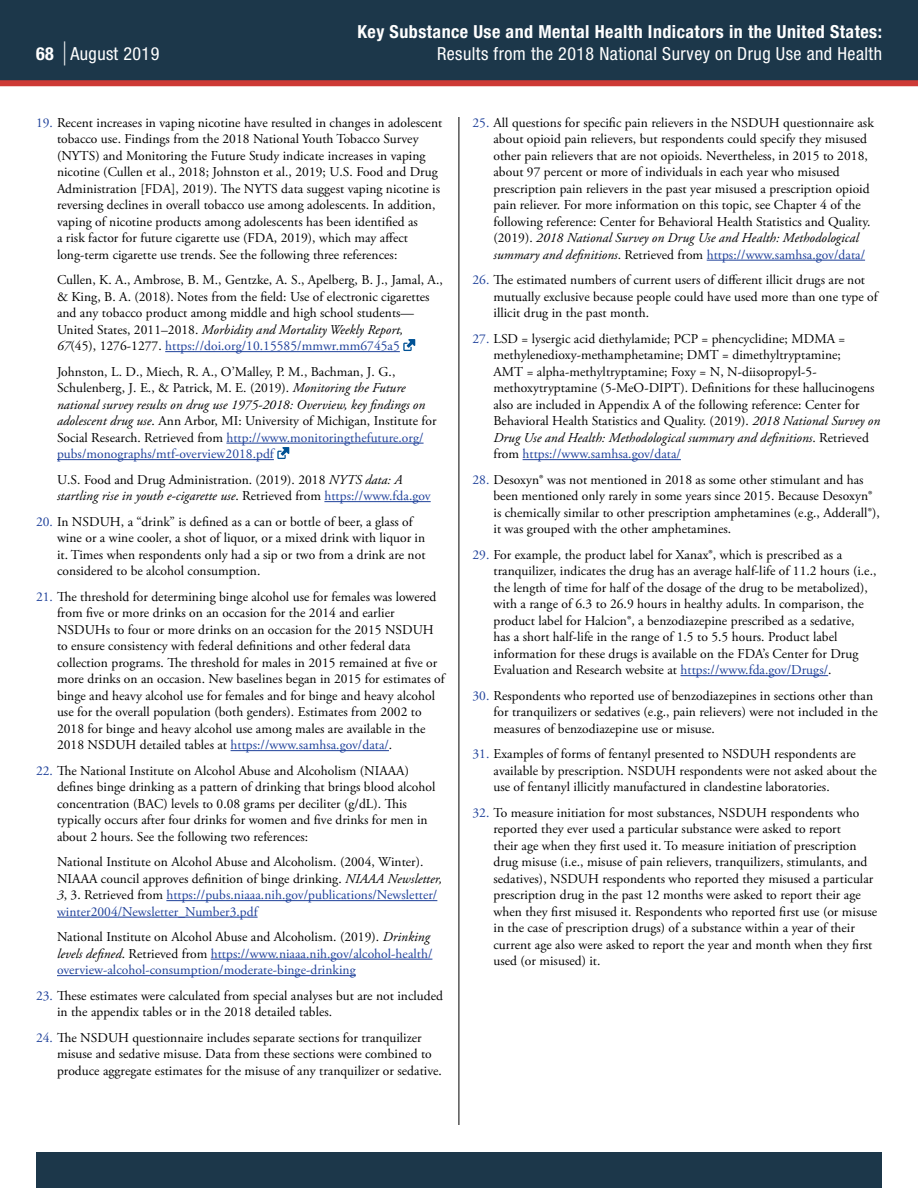
<style>
.page{position:relative;width:918px;height:1188px;background:#fff}
.page>*{position:absolute;margin:0;border:0;box-sizing:border-box;transform-origin:0 0}
.t1{font:condensed 18px "Helvetica Neue LT Std";letter-spacing:.025em;color:#fff}
.t2{font:700 condensed 18px "Helvetica Neue LT Std";letter-spacing:.025em;color:#fff}
.t3{font:13.5px/16.5px "Adobe Garamond Pro";letter-spacing:.005em;color:#000}
.t4{font:13.5px/16.5px "Adobe Garamond Pro";letter-spacing:.005em;color:#1f419a}
.s1{font-size:32.4px}
.s2{color:#1f419a}
.s3{font-style:italic}
.s4{color:#000}
.s5{font-style:italic;color:#000}
</style>
<div class="page">
<div style="left:0;top:0;width:918px;height:81px;background:#1c374a"></div>
<div style="left:36px;top:1152px;width:846px;height:36px;background:#1c374a"></div>
<hr style="left:459px;top:117px;width:1px;height:1008px;background:#000">
<div style="left:0;top:80px;width:918px;height:6px;background:#ce3a36"></div>
<hr style="left:165px;top:351px;width:235px;height:1px;background:#1f419a">
<hr style="left:226px;top:443px;width:198px;height:1px;background:#1f419a">
<hr style="left:57px;top:459px;width:217px;height:1px;background:#1f419a">
<hr style="left:324px;top:501px;width:107px;height:1px;background:#1f419a">
<hr style="left:231px;top:750px;width:158px;height:1px;background:#1f419a">
<hr style="left:166px;top:900px;width:271px;height:1px;background:#1f419a">
<hr style="left:57px;top:917px;width:201px;height:1px;background:#1f419a">
<hr style="left:211px;top:959px;width:221px;height:1px;background:#1f419a">
<hr style="left:57px;top:975px;width:299px;height:1px;background:#1f419a">
<svg style="left:403px;top:339px;width:12px;height:12px"></svg>
<svg style="left:277px;top:447px;width:12px;height:12px"></svg>
<hr style="left:680px;top:675px;width:148px;height:1px;background:#1f419a">
<hr style="left:707px;top:260px;width:158px;height:1px;background:#1f419a">
<hr style="left:523px;top:459px;width:158px;height:1px;background:#1f419a">
<h1 class="t2" style="left:358px;top:21px;width:526px">Key Substance Use and Mental Health Indicators in the United States:</h1>
<h1 class="t1" style="left:63px;top:43px;width:98px"><span class="s1">|</span> August 2019</h1>
<h1 class="t2" style="left:36px;top:43px;width:19px">68</h1>
<h1 class="t1" style="left:437px;top:43px;width:446px">Results from the 2018 National Survey on Drug Use and Health</h1>
<p class="t3" style="left:57px;top:115px;width:387px;text-indent:-21px"><span class="s2">19.</span> Recent increases in vaping nicotine have resulted in changes in adolescent tobacco use. Findings from the 2018 National Youth Tobacco Survey (NYTS) and Monitoring the Future Study indicate increases in vaping nicotine (Cullen et al., 2018; Johnston et al., 2019; U.S. Food and Drug Administration [FDA], 2019). The NYTS data suggest vaping nicotine is reversing declines in overall tobacco use among adolescents. In addition, vaping of nicotine products among adolescents has been identified as<br>a risk factor for future cigarette use (FDA, 2019), which may affect long-term cigarette use trends. See the following three references:</p>
<p class="t3" style="left:57px;top:272px;width:387px">Cullen, K. A., Ambrose, B. M., Gentzke, A. S., Apelberg, B. J., Jamal, A., &amp; King, B. A. (2018). Notes from the field: Use of electronic cigarettes and any tobacco product among middle and high school students— United States, 2011–2018. <span class="s3">Morbidity and Mortality Weekly Report, 67</span>(45), 1276-1277. <span class="s2">https://doi.org/10.15585/mmwr.mm6745a5</span></p>
<p class="t3" style="left:57px;top:364px;width:381px">Johnston, L. D., Miech, R. A., O’Malley, P. M., Bachman, J. G., Schulenberg, J. E., &amp; Patrick, M. E. (2019). <span class="s3">Monitoring the Future national survey results on drug use 1975‑2018: Overview, key findings on adolescent drug use</span>. Ann Arbor, MI: University of Michigan, Institute for Social Research. Retrieved from <span class="s2">http://www.monitoringthefuture.org/ pubs/monographs/mtf-overview2018.pdf</span></p>
<p class="t3" style="left:57px;top:472px;width:375px">U.S. Food and Drug Administration. (2019). 2018 <span class="s3">NYTS data: A startling rise in youth e‑cigarette use</span>. Retrieved from <span class="s2">https://www.fda.gov</span></p>
<p class="t3" style="left:57px;top:514px;width:370px;text-indent:-21px"><span class="s2">20.</span> In NSDUH, a “drink” is defined as a can or bottle of beer, a glass of wine or a wine cooler, a shot of liquor, or a mixed drink with liquor in it. Times when respondents only had a sip or two from a drink are not considered to be alcohol consumption.</p>
<p class="t3" style="left:57px;top:589px;width:389px;text-indent:-21px"><span class="s2">21.</span> The threshold for determining binge alcohol use for females was lowered from five or more drinks on an occasion for the 2014 and earlier NSDUHs to four or more drinks on an occasion for the 2015 NSDUH to ensure consistency with federal definitions and other federal data collection programs. The threshold for males in 2015 remained at five or more drinks on an occasion. New baselines began in 2015 for estimates of binge and heavy alcohol use for females and for binge and heavy alcohol use for the overall population (both genders). Estimates from 2002 to 2018 for binge and heavy alcohol use among males are available in the 2018 NSDUH detailed tables at <span class="s2">https://www.samhsa.gov/data/</span>.</p>
<p class="t3" style="left:57px;top:763px;width:380px;text-indent:-21px"><span class="s2">22.</span> The National Institute on Alcohol Abuse and Alcoholism (NIAAA) defines binge drinking as a pattern of drinking that brings blood alcohol concentration (BAC) levels to 0.08 grams per deciliter (g/dL). This typically occurs after four drinks for women and five drinks for men in about 2 hours. See the following two references:</p>
<p class="t3" style="left:57px;top:854px;width:387px">National Institute on Alcohol Abuse and Alcoholism. (2004, Winter).<br>NIAAA council approves definition of binge drinking. <span class="s3">NIAAA Newsletter, 3</span>, 3. Retrieved from <span class="s2">https://pubs.niaaa.nih.gov/publications/Newsletter/ winter2004/Newsletter_Number3.pdf</span></p>
<p class="t4" style="left:57px;top:929px;width:377px"><span class="s4">National Institute on Alcohol Abuse and Alcoholism. (2019).</span> <span class="s5">Drinking levels defined</span><span class="s4">. Retrieved from</span> https://www.niaaa.nih.gov/alcohol-health/ overview-alcohol-consumption/moderate-binge-drinking</p>
<p class="t3" style="left:57px;top:988px;width:387px;text-indent:-21px"><span class="s2">23.</span> These estimates were calculated from special analyses but are not included in the appendix tables or in the 2018 detailed tables.</p>
<p class="t3" style="left:57px;top:1030px;width:386px;text-indent:-21px"><span class="s2">24.</span> The NSDUH questionnaire includes separate sections for tranquilizer misuse and sedative misuse. Data from these sections were combined to produce aggregate estimates for the misuse of any tranquilizer or sedative.</p>
<p class="t3" style="left:494px;top:115px;width:382px;text-indent:-21px"><span class="s2">25.</span> All questions for specific pain relievers in the NSDUH questionnaire ask about opioid pain relievers, but respondents could specify they misused other pain relievers that are not opioids. Nevertheless, in 2015 to 2018, about 97 percent or more of individuals in each year who misused prescription pain relievers in the past year misused a prescription opioid pain reliever. For more information on this topic, see Chapter 4 of the following reference: Center for Behavioral Health Statistics and Quality. (2019). <span class="s3">2018 National Survey on Drug Use and Health: Methodological summary and definitions</span>. Retrieved from <span class="s2">https://www.samhsa.gov/data/</span></p>
<p class="t3" style="left:494px;top:272px;width:386px;text-indent:-21px"><span class="s2">26.</span> The estimated numbers of current users of different illicit drugs are not mutually exclusive because people could have used more than one type of illicit drug in the past month.</p>
<p class="t3" style="left:493px;top:331px;width:388px;text-indent:-21px"><span class="s2">27.</span> LSD = lysergic acid diethylamide; PCP = phencyclidine; MDMA = methylenedioxy-methamphetamine; DMT = dimethyltryptamine;<br>AMT = alpha-methyltryptamine; Foxy = N, N-diisopropyl-5- methoxytryptamine (5-MeO-DIPT). Definitions for these hallucinogens also are included in Appendix A of the following reference: Center for Behavioral Health Statistics and Quality. (2019). <span class="s3">2018 National Survey on Drug Use and Health: Methodological summary and definitions</span>. Retrieved from <span class="s2">https://www.samhsa.gov/data/</span></p>
<p class="t3" style="left:494px;top:472px;width:388px;text-indent:-21px"><span class="s2">28.</span> Desoxyn® was not mentioned in 2018 as some other stimulant and has been mentioned only rarely in some years since 2015. Because Desoxyn® is chemically similar to other prescription amphetamines (e.g., Adderall®), it was grouped with the other amphetamines.</p>
<p class="t3" style="left:494px;top:547px;width:384px;text-indent:-21px"><span class="s2">29.</span> For example, the product label for Xanax®, which is prescribed as a tranquilizer, indicates the drug has an average half-life of 11.2 hours (i.e., the length of time for half of the dosage of the drug to be metabolized), with a range of 6.3 to 26.9 hours in healthy adults. In comparison, the product label for Halcion®, a benzodiazepine prescribed as a sedative,<br>has a short half-life in the range of 1.5 to 5.5 hours. Product label information for these drugs is available on the FDA’s Center for Drug Evaluation and Research website at <span class="s2">https://www.fda.gov/Drugs/</span>.</p>
<p class="t3" style="left:494px;top:688px;width:386px;text-indent:-21px"><span class="s2">30.</span> Respondents who reported use of benzodiazepines in sections other than for tranquilizers or sedatives (e.g., pain relievers) were not included in the measures of benzodiazepine use or misuse.</p>
<p class="t3" style="left:494px;top:746px;width:385px;text-indent:-21px"><span class="s2">31.</span> Examples of forms of fentanyl presented to NSDUH respondents are available by prescription. NSDUH respondents were not asked about the use of fentanyl illicitly manufactured in clandestine laboratories.</p>
<p class="t3" style="left:494px;top:805px;width:385px;text-indent:-21px"><span class="s2">32.</span> To measure initiation for most substances, NSDUH respondents who reported they ever used a particular substance were asked to report<br>their age when they first used it. To measure initiation of prescription drug misuse (i.e., misuse of pain relievers, tranquilizers, stimulants, and sedatives), NSDUH respondents who reported they misused a particular prescription drug in the past 12 months were asked to report their age when they first misused it. Respondents who reported first use (or misuse in the case of prescription drugs) of a substance within a year of their current age also were asked to report the year and month when they first used (or misused) it.</p>
</div>
